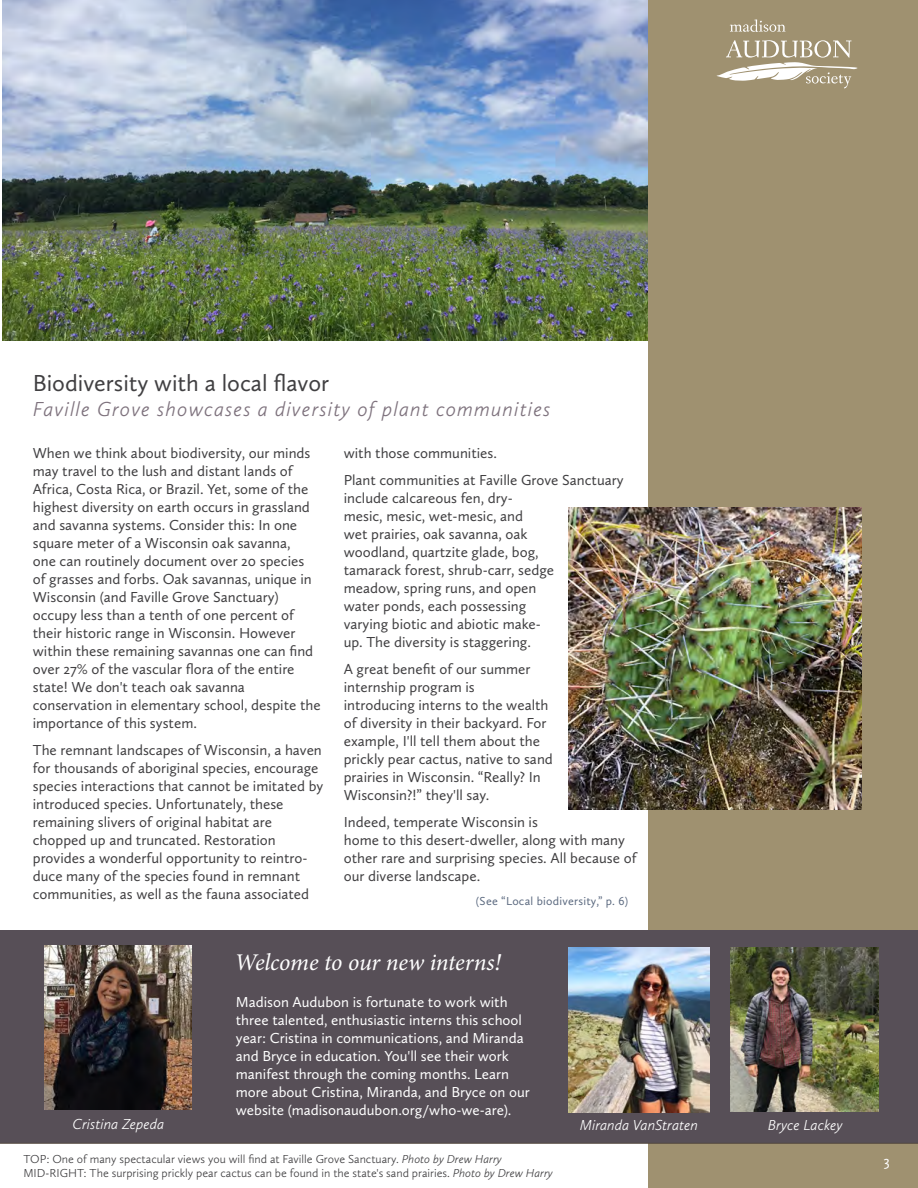
<style>
.page{position:relative;width:918px;height:1188px;background:#fff}
.page>*{position:absolute;margin:0;border:0;box-sizing:border-box;transform-origin:0 0}
.t1{font:24px "Calluna Sans";color:#414042}
.t2{font:italic 24px "Minion Pro";letter-spacing:-.01em;color:#fff}
.t3{font:italic 300 21px "Calluna Sans";letter-spacing:.05em;color:#7e727d}
.t4{font:15px/18px "Calluna Sans";color:#414042}
.t5{font:15px/18px "Calluna Sans";color:#fff}
.t6{font:italic 300 15px "Calluna Sans";color:#fff}
.t7{font:300 12px/14.4px "Calluna Sans";color:#414042}
.t8{font:12px "Calluna Sans";letter-spacing:.02em;color:#5c6a80}
.s1{font-style:italic}
</style>
<div class="page">
<img style="left:2px;top:0;width:646px;height:340px">
<div style="left:648px;top:0;width:270px;height:1188px;background:#9f9170"></div>
<svg style="left:730px;top:19px;width:55px;height:13px"></svg>
<svg style="left:716px;top:40px;width:142px;height:48px"></svg>
<img style="left:568px;top:507px;width:294px;height:303px">
<div style="left:1px;top:931px;width:917px;height:212px;background:#574f57"></div>
<hr style="left:0;top:1143px;width:918px;height:1px;background:#52473e">
<img style="left:731px;top:947px;width:148px;height:164px">
<img style="left:45px;top:945px;width:147px;height:164px">
<img style="left:569px;top:947px;width:141px;height:165px">
<h1 class="t1" style="left:33px;top:368px;width:298px">Biodiversity with a local flavor</h1>
<h2 class="t3" style="left:33px;top:396px;width:519px">Faville Grove showcases a diversity of plant communities</h2>
<p class="t4" style="left:33px;top:444px;width:289px">When we think about biodiversity, our minds may travel to the lush and distant lands of Africa, Costa Rica, or Brazil. Yet, some of the highest diversity on earth occurs in grassland and savanna systems. Consider this: In one square meter of a Wisconsin oak savanna,<br>one can routinely document over 20 species of grasses and forbs. Oak savannas, unique in Wisconsin (and Faville Grove Sanctuary) occupy less than a tenth of one percent of their historic range in Wisconsin. However within these remaining savannas one can find over 27% of the vascular flora of the entire state! We don't teach oak savanna conservation in elementary school, despite the importance of this system.</p>
<p class="t4" style="left:33px;top:741px;width:292px">The remnant landscapes of Wisconsin, a haven for thousands of aboriginal species, encourage species interactions that cannot be imitated by introduced species. Unfortunately, these remaining slivers of original habitat are chopped up and truncated. Restoration provides a wonderful opportunity to reintro&shy;duce many of the species found in remnant communities, as well as the fauna associated</p>
<p class="t4" style="left:344px;top:439px;width:281px;line-height:27px">with those communities.<br>Plant communities at Faville Grove Sanctuary</p>
<p class="t4" style="left:344px;top:489px;width:212px">include calcareous fen, dry&shy;mesic, mesic, wet-mesic, and<br>wet prairies, oak savanna, oak woodland, quartzite glade, bog, tamarack forest, shrub-carr, sedge meadow, spring runs, and open water ponds, each possessing varying biotic and abiotic make&shy;up. The diversity is staggering.</p>
<p class="t4" style="left:344px;top:660px;width:211px">A great benefit of our summer internship program is<br>introducing interns to the wealth of diversity in their backyard. For example, I'll tell them about the prickly pear cactus, native to sand prairies in Wisconsin. “Really? In<br>Wisconsin?!” they'll say.</p>
<p class="t4" style="left:344px;top:813px;width:294px">Indeed, temperate Wisconsin is<br>home to this desert-dweller, along with many other rare and surprising species. All because of our diverse landscape.</p>
<p class="t8" style="left:476px;top:893px;width:154px">(See “Local biodiversity,” p. 6)</p>
<h1 class="t2" style="left:235px;top:946px;width:268px">Welcome to our new interns!</h1>
<p class="t5" style="left:236px;top:993px;width:296px">Madison Audubon is fortunate to work with three talented, enthusiastic interns this school year: Cristina in communications, and Miranda and Bryce in education. You'll see their work manifest through the coming months. Learn more about Cristina, Miranda, and Bryce on our website (madisonaudubon.org/who-we-are).</p>
<p class="t7" style="left:23px;top:1151px;width:531px">TOP: One of many spectacular views you will find at Faville Grove Sanctuary. <span class="s1">Photo by Drew Harry<br></span>MID-RIGHT: The surprising prickly pear cactus can be found in the state's sand prairies. <span class="s1">Photo by Drew Harry</span></p>
<p class="t6" style="left:72px;top:1114px;width:93px">Cristina Zepeda</p>
<p class="t6" style="left:580px;top:1116px;width:120px">Miranda VanStraten</p>
<p class="t6" style="left:768px;top:1116px;width:76px">Bryce Lackey</p>
<p class="t5" style="left:884px;top:1151px;width:7px">3</p>
</div>
